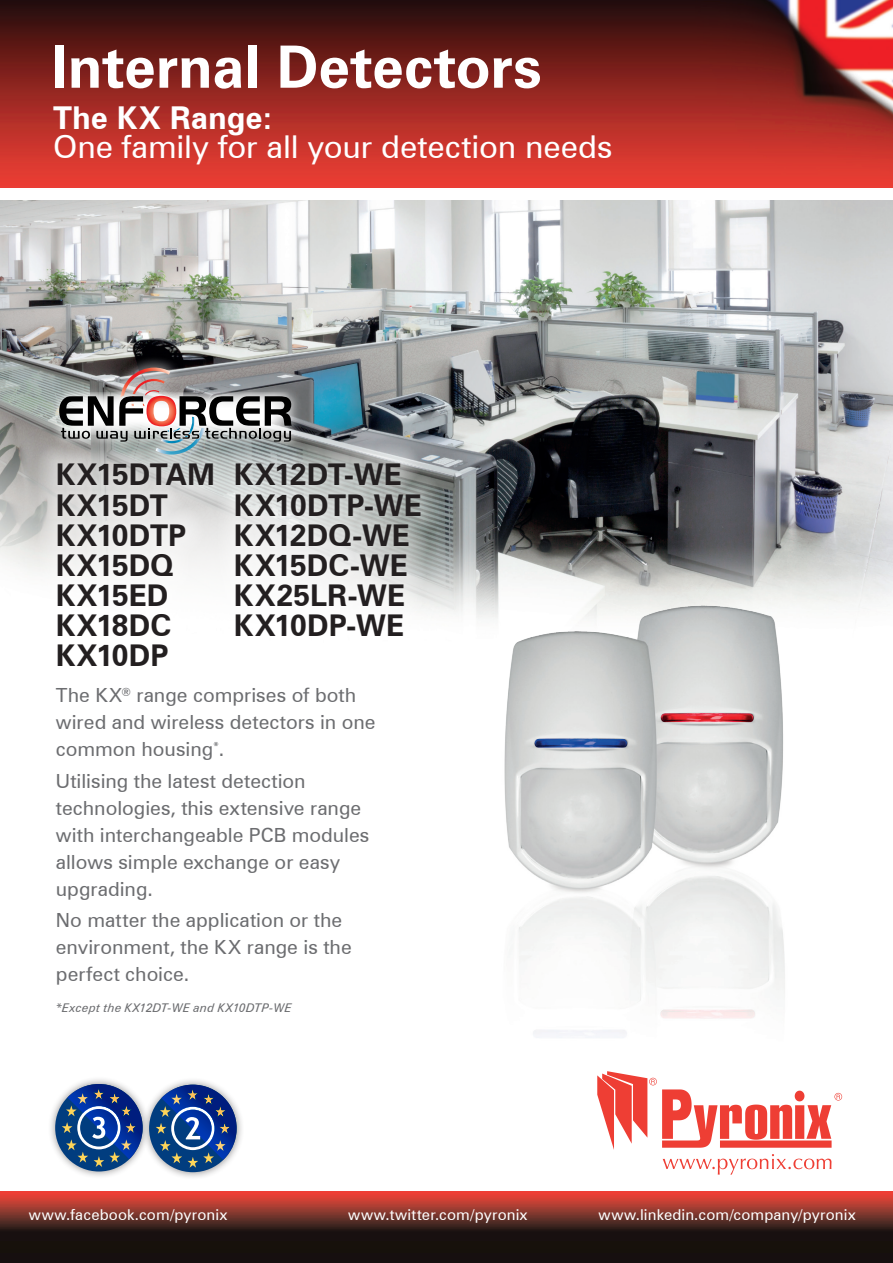
<style>
.page{position:relative;width:893px;height:1263px;background:#fff}
.page>*{position:absolute;margin:0;border:0;box-sizing:border-box;transform-origin:0 0}
.t1{font:700 58.5px "Zurich BT";letter-spacing:-.005em;color:#fff}
.t2{font:31.5px "Zurich BT";letter-spacing:-.005em;color:#fff}
.t3{font:700 31.5px "Zurich BT";color:#fff}
.t4{font:700 30px/30.2px "Zurich BT";color:#231f20}
.t5{font:19.5px/27px "Zurich BT";color:#6c6d70}
.t6{font:15px "Zurich BT";letter-spacing:.01em;color:#fff}
.t7{font:italic 12px "Zurich BT";letter-spacing:.015em;color:#6c6d70}
</style>
<div class="page">
<img style="left:0;top:200px;width:893px;height:412px">
<div style="left:48px;top:356px;width:255px;height:110px;background:#fff;opacity:.81"></div>
<svg style="left:59px;top:368px;width:233px;height:76px"></svg>
<img style="left:0;top:0;width:893px;height:188px">
<div style="left:141px;top:1076px;width:104px;height:104px;background:#231f20;opacity:.5"></div>
<div style="left:149px;top:1085px;width:88px;height:87px;background:#013d7f;border-radius:50%"></div>
<svg style="left:156px;top:1085px;width:81px;height:83px"></svg>
<div style="left:47px;top:1076px;width:104px;height:103px;background:#231f20;opacity:.5"></div>
<div style="left:55px;top:1084px;width:88px;height:87px;background:#013d7f;border-radius:50%"></div>
<svg style="left:62px;top:1084px;width:81px;height:83px"></svg>
<svg style="left:0;top:1192px;width:893px;height:71px;background:#57241e"></svg>
<img style="left:462px;top:572px;width:359px;height:466px">
<div style="left:38px;top:444px;width:195px;height:242px;background:#fff;opacity:.9"></div>
<div style="left:216px;top:444px;width:225px;height:212px;background:#fff;opacity:.9"></div>
<svg style="left:597px;top:1071px;width:245px;height:104px"></svg>
<h1 class="t1" style="left:51px;top:31px;width:493px">Internal Detectors</h1>
<h2 class="t3" style="left:53px;top:99px;width:222px">The KX Range:</h2>
<h2 class="t2" style="left:53px;top:127px;width:561px">One family for all your detection needs</h2>
<h3 class="t4" style="left:56px;top:459px;width:161px">KX15DTAM<br>KX15DT<br>KX10DTP<br>KX15DQ<br>KX15ED<br>KX18DC<br>KX10DP</h3>
<h3 class="t4" style="left:234px;top:459px;width:189px">KX12DT-WE<br>KX10DTP-WE<br>KX12DQ-WE<br>KX15DC-WE<br>KX25LR-WE<br>KX10DP-WE</h3>
<p class="t5" style="left:56px;top:682px;width:321px">The KX<sup>®</sup> range comprises of both wired and wireless detectors in one common housing<sup>*</sup>.</p>
<p class="t5" style="left:56px;top:767px;width:315px">Utilising the latest detection technologies, this extensive range with interchangeable PCB modules allows simple exchange or easy upgrading.</p>
<p class="t5" style="left:56px;top:906px;width:297px">No matter the application or the environment, the KX range is the perfect choice.</p>
<p class="t7" style="left:56px;top:1000px;width:237px">*Except the KX12DT-WE and KX10DTP-WE</p>
<p class="t6" style="left:29px;top:1205px;width:200px">www.facebook.com/pyronix</p>
<p class="t6" style="left:348px;top:1205px;width:181px">www.twitter.com/pyronix</p>
<p class="t6" style="left:598px;top:1205px;width:259px">www.linkedin.com/company/pyronix</p>
</div>
